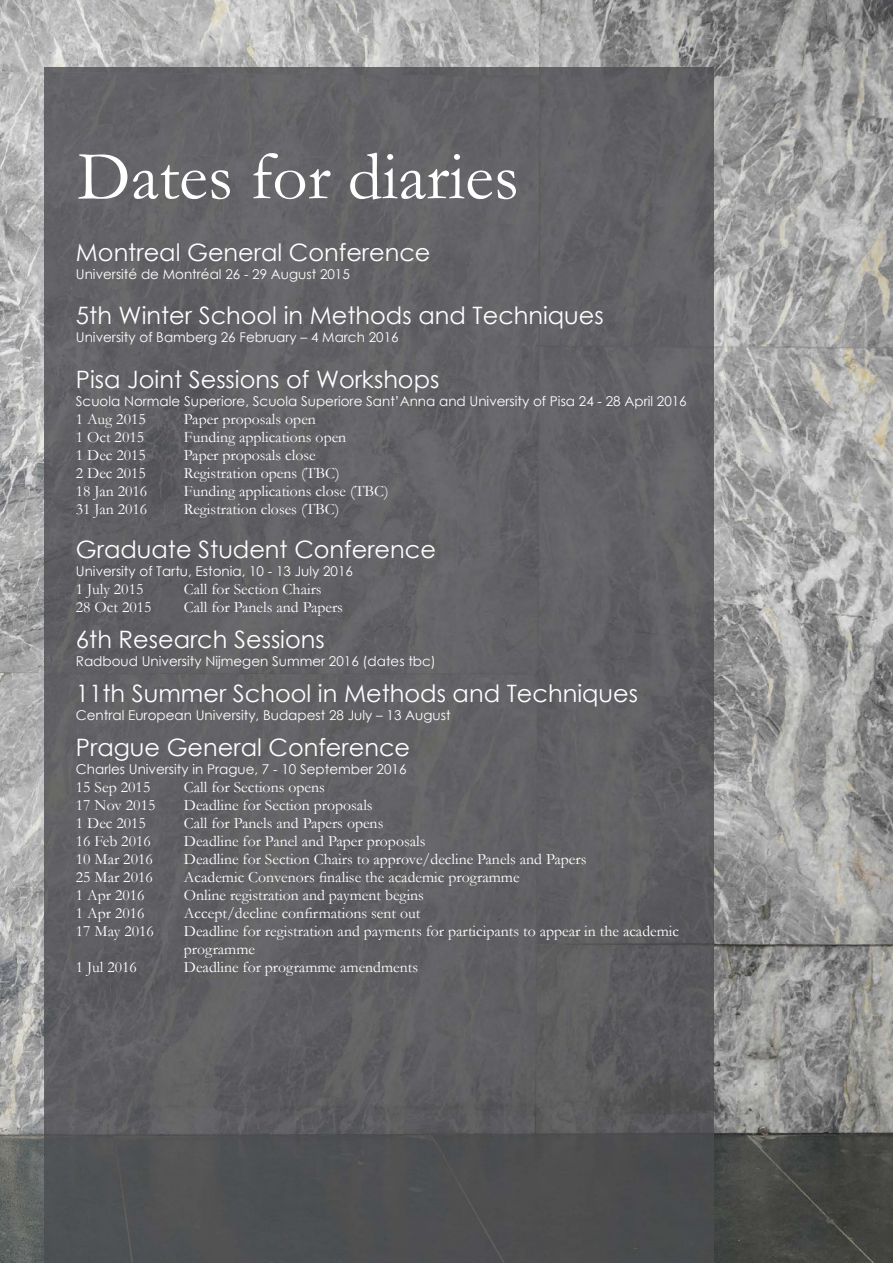
<style>
.page{position:relative;width:893px;height:1263px;background:#fff}
.page>*{position:absolute;margin:0;border:0;box-sizing:border-box;transform-origin:0 0}
.t1{font:69px "Garamond";color:#fff}
.t2{font:24px "Century Gothic";color:#fff}
.t3{font:15.75px/18px "Garamond";color:#fff}
.t4{font:13.5px "Century Gothic";color:#fff}
</style>
<div class="page">
<img style="left:0;top:0;width:893px;height:1263px">
<img style="left:45px;top:68px;width:669px;height:1195px">
<h1 class="t1" style="left:78px;top:130px;width:443px">Dates for diaries</h1>
<h2 class="t2" style="left:76px;top:236px;width:356px">Montreal General Conference</h2>
<p class="t4" style="left:76px;top:265px;width:276px">Université de Montréal 26 - 29 August 2015</p>
<h2 class="t2" style="left:76px;top:299px;width:529px">5th Winter School in Methods and Techniques</h2>
<p class="t4" style="left:76px;top:328px;width:324px">University of Bamberg 26 February – 4 March 2016</p>
<h2 class="t2" style="left:76px;top:362px;width:365px">Pisa Joint Sessions of Workshops</h2>
<p class="t4" style="left:76px;top:391px;width:612px">Scuola Normale Superiore, Scuola Superiore Sant’Anna and University of Pisa 24 - 28 April 2016</p>
<p class="t3" style="left:76px;top:409px;width:71px">1 Aug 2015</p>
<p class="t3" style="left:184px;top:409px;width:134px">Paper proposals open</p>
<p class="t3" style="left:76px;top:427px;width:70px">1 Oct 2015</p>
<p class="t3" style="left:184px;top:427px;width:164px">Funding applications open</p>
<p class="t3" style="left:76px;top:445px;width:72px">1 Dec 2015</p>
<p class="t3" style="left:184px;top:445px;width:133px">Paper proposals close</p>
<p class="t3" style="left:76px;top:463px;width:72px">2 Dec 2015</p>
<p class="t3" style="left:184px;top:463px;width:157px">Registration opens (TBC)</p>
<p class="t3" style="left:76px;top:481px;width:73px">18 Jan 2016</p>
<p class="t3" style="left:184px;top:481px;width:206px">Funding applications close (TBC)</p>
<p class="t3" style="left:76px;top:499px;width:73px">31 Jan 2016</p>
<p class="t3" style="left:184px;top:499px;width:157px">Registration closes (TBC)</p>
<h2 class="t2" style="left:76px;top:533px;width:362px">Graduate Student Conference</h2>
<p class="t4" style="left:76px;top:562px;width:279px">University of Tartu, Estonia, 10 - 13 July 2016</p>
<p class="t3" style="left:76px;top:580px;width:69px">1 July 2015</p>
<p class="t3" style="left:184px;top:580px;width:139px">Call for Section Chairs</p>
<p class="t3" style="left:76px;top:598px;width:77px">28 Oct 2015</p>
<p class="t3" style="left:184px;top:598px;width:161px">Call for Panels and Papers</p>
<h2 class="t2" style="left:76px;top:623px;width:250px">6th Research Sessions</h2>
<p class="t4" style="left:76px;top:652px;width:361px">Radboud University Nijmegen Summer 2016 (dates tbc)</p>
<h2 class="t2" style="left:76px;top:677px;width:564px">11th Summer School in Methods and Techniques</h2>
<p class="t4" style="left:76px;top:706px;width:376px">Central European University, Budapest 28 July – 13 August</p>
<h2 class="t2" style="left:76px;top:731px;width:336px">Prague General Conference</h2>
<p class="t4" style="left:76px;top:760px;width:332px">Charles University in Prague, 7 - 10 September 2016</p>
<p class="t3" style="left:76px;top:778px;width:76px">15 Sep 2015</p>
<p class="t3" style="left:184px;top:778px;width:142px">Call for Sections opens</p>
<p class="t3" style="left:76px;top:796px;width:81px">17 Nov 2015</p>
<p class="t3" style="left:184px;top:796px;width:190px">Deadline for Section proposals</p>
<p class="t3" style="left:76px;top:814px;width:72px">1 Dec 2015</p>
<p class="t3" style="left:184px;top:814px;width:201px">Call for Panels and Papers opens</p>
<p class="t3" style="left:76px;top:832px;width:76px">16 Feb 2016</p>
<p class="t3" style="left:184px;top:832px;width:243px">Deadline for Panel and Paper proposals</p>
<p class="t3" style="left:76px;top:850px;width:78px">10 Mar 2016</p>
<p class="t3" style="left:184px;top:850px;width:404px">Deadline for Section Chairs to approve/decline Panels and Papers</p>
<p class="t3" style="left:76px;top:868px;width:78px">25 Mar 2016</p>
<p class="t3" style="left:184px;top:868px;width:337px">Academic Convenors finalise the academic programme</p>
<p class="t3" style="left:76px;top:886px;width:70px">1 Apr 2016</p>
<p class="t3" style="left:184px;top:886px;width:242px">Online registration and payment begins</p>
<p class="t3" style="left:76px;top:904px;width:70px">1 Apr 2016</p>
<p class="t3" style="left:184px;top:904px;width:238px">Accept/decline confirmations sent out</p>
<p class="t3" style="left:76px;top:922px;width:80px">17 May 2016</p>
<p class="t3" style="left:184px;top:922px;width:497px">Deadline for registration and payments for participants to appear in the academic programme</p>
<p class="t3" style="left:76px;top:958px;width:62px">1 Jul 2016</p>
<p class="t3" style="left:184px;top:958px;width:236px">Deadline for programme amendments</p>
</div>
